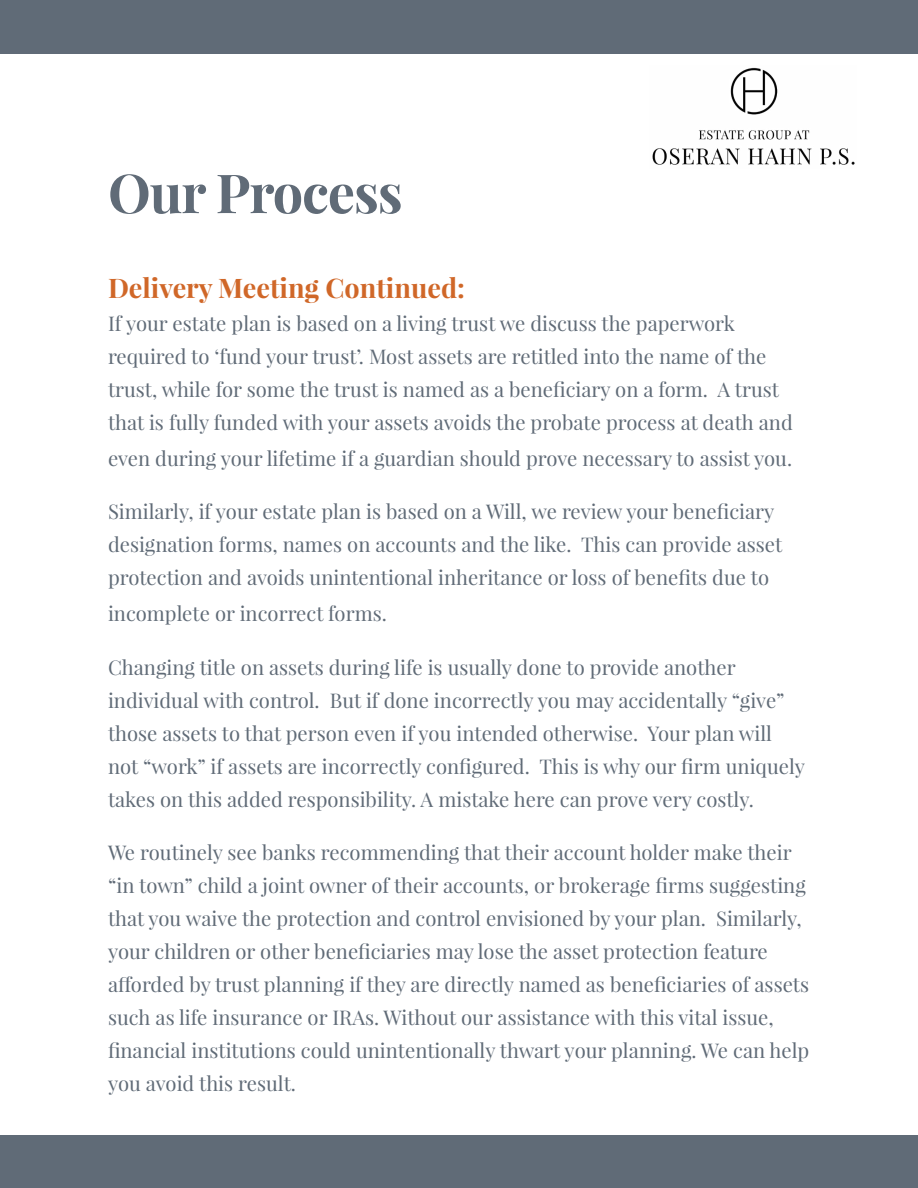
<style>
.page{position:relative;width:918px;height:1188px;background:#fff}
.page>*{position:absolute;margin:0;border:0;box-sizing:border-box;transform-origin:0 0}
.t1{font:700 54px "Playfair Display";letter-spacing:-.02em;color:#606b77}
.t2{font:700 27px "Playfair Display";color:#d06728}
.t3{font:20.25px/33px "Playfair Display";color:#606b77}
</style>
<div class="page">
<div style="left:0;top:0;width:918px;height:54px;background:#606b77"></div>
<img style="left:652px;top:67px;width:203px;height:98px">
<div style="left:0;top:1135px;width:918px;height:53px;background:#606b77"></div>
<h1 class="t1" style="left:108px;top:159px;width:296px">Our Process</h1>
<h2 class="t2" style="left:108px;top:271px;width:358px">Delivery Meeting Continued:</h2>
<p class="t3" style="left:108px;top:307px;width:686px">If your estate plan is based on a living trust we discuss the paperwork required to ‘fund your trust’. Most assets are retitled into the name of the trust, while for some the trust is named as a beneficiary on a form. A trust that is fully funded with your assets avoids the probate process at death and</p>
<p class="t3" style="left:108px;top:442px;width:686px">even during your lifetime if a guardian should prove necessary to assist you.</p>
<p class="t3" style="left:108px;top:495px;width:676px">Similarly, if your estate plan is based on a Will, we review your beneficiary designation forms, names on accounts and the like. This can provide asset protection and avoids unintentional inheritance or loss of benefits due to</p>
<p class="t3" style="left:108px;top:597px;width:280px">incomplete or incorrect forms.</p>
<p class="t3" style="left:108px;top:651px;width:699px">Changing title on assets during life is usually done to provide another individual with control. But if done incorrectly you may accidentally “give” those assets to that person even if you intended otherwise. Your plan will not “work” if assets are incorrectly configured. This is why our firm uniquely takes on this added responsibility. A mistake here can prove very costly.</p>
<p class="t3" style="left:108px;top:836px;width:703px">We routinely see banks recommending that their account holder make their “in town” child a joint owner of their accounts, or brokerage firms suggesting that you waive the protection and control envisioned by your plan. Similarly, your children or other beneficiaries may lose the asset protection feature afforded by trust planning if they are directly named as beneficiaries of assets such as life insurance or IRAs. Without our assistance with this vital issue, financial institutions could unintentionally thwart your planning. We can help you avoid this result.</p>
</div>
